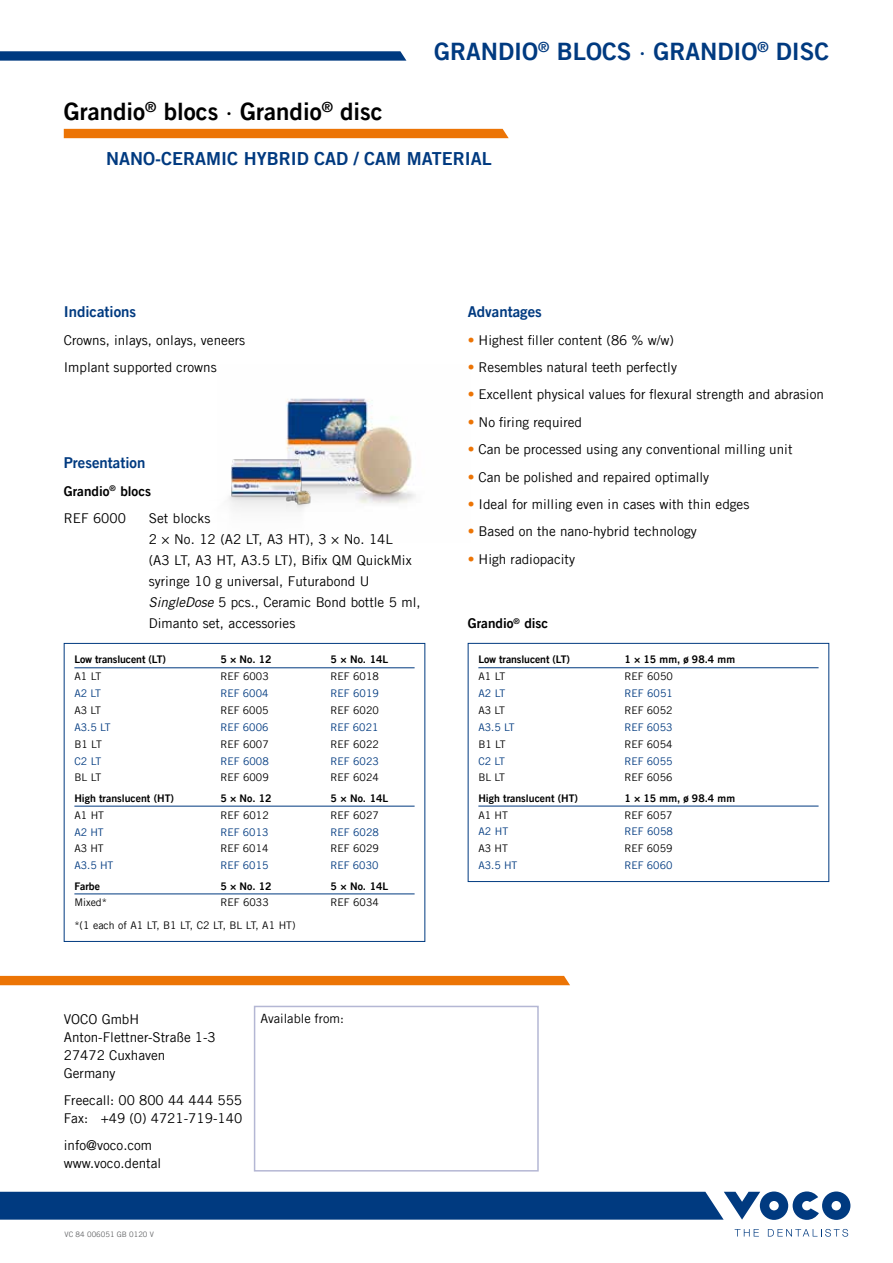
<style>
.page{position:relative;width:893px;height:1263px;background:#fff}
.page>*{position:absolute;margin:0;border:0;box-sizing:border-box;transform-origin:0 0}
.t1{font:24px "Trade Gothic LT Com Bd 2";color:#003a80}
.t2{font:24px "Trade Gothic LT Com Bd 2";color:#000}
.t3{font:18px "Trade Gothic LT Com Bd 2";color:#003a80}
.t4{font:15px "Trade Gothic LT Com Bd 2";color:#003a80}
.t5{font:13.5px/18px "Trade Gothic LT Com";color:#000}
.t6{font:13.5px "Trade Gothic LT Com Bd 2";color:#000}
.t7{font:12.75px "Trade Gothic LT Com";color:#000}
.t8{font:10.5px "Trade Gothic LT Com";color:#000}
.t9{font:10.5px "Trade Gothic LT Com";color:#003a80}
.t10{font:10.5px "Trade Gothic LT Com Bd 2";color:#000}
.t11{font:7.5px "Trade Gothic LT Com";color:#646567}
.s1{font-family:"Trade Gothic LT Com"}
.s2{font-style:italic}
.s3{color:#ec7405}
</style>
<div class="page">
<svg style="left:0;top:1191px;width:850px;height:29px;background:#1b4f8d"></svg>
<svg style="left:735px;top:1229px;width:24px;height:7px"></svg>
<svg style="left:768px;top:1229px;width:80px;height:8px"></svg>
<svg style="left:0;top:51px;width:406px;height:10px;background:#114788"></svg>
<img style="left:286px;top:398px;width:130px;height:106px">
<img style="left:228px;top:446px;width:118px;height:66px">
<div style="left:468px;top:643px;width:361px;height:239px;border:1px solid #003a80"></div>
<hr style="left:478px;top:667px;width:341px;height:1px;background:#003a80">
<hr style="left:478px;top:806px;width:341px;height:1px;background:#003a80">
<div style="left:0;top:976px;width:570px;height:9px;background:#ec7405"></div>
<div style="left:254px;top:1006px;width:285px;height:165px;border:2px solid #b4b7d4"></div>
<div style="left:64px;top:129px;width:445px;height:9px;background:#ec7405"></div>
<div style="left:64px;top:643px;width:361px;height:299px;border:1px solid #003a80"></div>
<hr style="left:74px;top:667px;width:341px;height:1px;background:#003a80">
<hr style="left:74px;top:806px;width:341px;height:1px;background:#003a80">
<hr style="left:74px;top:893px;width:341px;height:1px;background:#003a80">
<h1 class="t1" style="left:434px;top:37px;width:397px">Grandio<sup>®</sup> blocs <span class="s1">·</span> Grandio<sup>®</sup> disc</h1>
<h1 class="t2" style="left:64px;top:97px;width:321px">Grandio<sup>®</sup> blocs <span class="s1">·</span> Grandio<sup>®</sup> disc</h1>
<h2 class="t3" style="left:64px;top:147px;width:29px">N</h2>
<h2 class="t3" style="left:119px;top:147px;width:207px">ano-ceram ic hybrid CAD</h2>
<h2 class="t3" style="left:354px;top:147px;width:139px">/ CAM Material</h2>
<p class="t4" style="left:64px;top:303px;width:74px">I ndications</p>
<p class="t5" style="left:64px;top:326px;width:183px;line-height:27.5px">Crowns, inlays, onlays, veneers<br>Implant supported crowns</p>
<p class="t4" style="left:64px;top:454px;width:83px">Presentation</p>
<p class="t6" style="left:64px;top:482px;width:89px">Grandio<sup>®</sup> blocs</p>
<p class="t5" style="left:64px;top:509px;width:64px">REF 6000</p>
<p class="t5" style="left:149px;top:508px;width:273px;line-height:21px">Set blocks<br>2 × No. 12 (A2 LT, A3 HT), 3 × No. 14L<br>(A3 LT, A3 HT, A3.5 LT), Bifix QM QuickMix syringe 10 g universal, Futurabond U<br><span class="s2">SingleDose</span> 5 pcs., Ceramic Bond bottle 5 ml,<br>Dimanto set, accessories</p>
<p class="t10" style="left:74px;top:653px;width:93px">Low translucent (LT)</p>
<p class="t8" style="left:74px;top:670px;width:29px">A1 LT</p>
<p class="t9" style="left:74px;top:687px;width:28px">A2 LT</p>
<p class="t8" style="left:74px;top:704px;width:28px">A3 LT</p>
<p class="t9" style="left:74px;top:721px;width:38px">A3.5 LT</p>
<p class="t8" style="left:74px;top:738px;width:29px">B1 LT</p>
<p class="t9" style="left:74px;top:754px;width:29px">C2 LT</p>
<p class="t8" style="left:74px;top:771px;width:29px">BL LT</p>
<p class="t10" style="left:74px;top:791px;width:101px">High translucent (HT)</p>
<p class="t8" style="left:74px;top:808px;width:31px">A1 HT</p>
<p class="t9" style="left:74px;top:825px;width:31px">A2 HT</p>
<p class="t8" style="left:74px;top:842px;width:31px">A3 HT</p>
<p class="t9" style="left:74px;top:859px;width:41px">A3.5 HT</p>
<p class="t10" style="left:74px;top:879px;width:27px">Farbe</p>
<p class="t8" style="left:74px;top:896px;width:34px">Mixed*</p>
<p class="t10" style="left:220px;top:653px;width:53px">5 × No. 12</p>
<p class="t8" style="left:220px;top:670px;width:50px">REF 6003</p>
<p class="t9" style="left:220px;top:687px;width:50px">REF 6004</p>
<p class="t8" style="left:220px;top:704px;width:50px">REF 6005</p>
<p class="t9" style="left:220px;top:721px;width:50px">REF 6006</p>
<p class="t8" style="left:220px;top:738px;width:50px">REF 6007</p>
<p class="t9" style="left:220px;top:754px;width:50px">REF 6008</p>
<p class="t8" style="left:220px;top:771px;width:50px">REF 6009</p>
<p class="t10" style="left:220px;top:791px;width:53px">5 × No. 12</p>
<p class="t8" style="left:220px;top:808px;width:50px">REF 6012</p>
<p class="t9" style="left:220px;top:825px;width:50px">REF 6013</p>
<p class="t8" style="left:220px;top:842px;width:50px">REF 6014</p>
<p class="t9" style="left:220px;top:859px;width:50px">REF 6015</p>
<p class="t10" style="left:220px;top:879px;width:53px">5 × No. 12</p>
<p class="t8" style="left:220px;top:896px;width:50px">REF 6033</p>
<p class="t8" style="left:74px;top:919px;width:223px">*(1 each of A1 LT, B1 LT, C2 LT, BL LT, A1 HT)</p>
<p class="t10" style="left:330px;top:653px;width:58px">5 × No. 14L</p>
<p class="t8" style="left:330px;top:670px;width:50px">REF 6018</p>
<p class="t9" style="left:330px;top:687px;width:50px">REF 6019</p>
<p class="t8" style="left:330px;top:704px;width:50px">REF 6020</p>
<p class="t9" style="left:330px;top:721px;width:50px">REF 6021</p>
<p class="t8" style="left:330px;top:738px;width:50px">REF 6022</p>
<p class="t9" style="left:330px;top:754px;width:50px">REF 6023</p>
<p class="t8" style="left:330px;top:771px;width:50px">REF 6024</p>
<p class="t10" style="left:330px;top:791px;width:58px">5 × No. 14L</p>
<p class="t8" style="left:330px;top:808px;width:50px">REF 6027</p>
<p class="t9" style="left:330px;top:825px;width:50px">REF 6028</p>
<p class="t8" style="left:330px;top:842px;width:50px">REF 6029</p>
<p class="t9" style="left:330px;top:859px;width:50px">REF 6030</p>
<p class="t10" style="left:330px;top:879px;width:58px">5 × No. 14L</p>
<p class="t8" style="left:330px;top:896px;width:50px">REF 6034</p>
<p class="t5" style="left:64px;top:1009px;width:154px">VOCO GmbH<br>Anton-Flettner-Straße 1-3<br>27472 Cuxhaven<br>Germany</p>
<p class="t5" style="left:64px;top:1090px;width:180px">Freecall: 00 800 44 444 555<br>Fax: +49 (0) 4721-719-140</p>
<p class="t5" style="left:64px;top:1135px;width:99px">info@voco.com www.voco.dental</p>
<p class="t7" style="left:261px;top:1010px;width:85px">Available from:</p>
<p class="t11" style="left:65px;top:1229px;width:91px">VC 84 006051 GB 0120 V</p>
<p class="t4" style="left:468px;top:303px;width:76px">Advantages</p>
<p class="t5" style="left:468px;top:331px;width:208px"><span class="s3">•</span> Highest filler content (86 % w/w)</p>
<p class="t5" style="left:468px;top:358px;width:211px"><span class="s3">•</span> Resembles natural teeth perfectly</p>
<p class="t5" style="left:468px;top:385px;width:358px"><span class="s3">•</span> Excellent physical values for flexural strength and abrasion</p>
<p class="t5" style="left:468px;top:413px;width:116px"><span class="s3">•</span> No firing required</p>
<p class="t5" style="left:468px;top:440px;width:326px"><span class="s3">•</span> Can be processed using any conventional milling unit</p>
<p class="t5" style="left:468px;top:468px;width:243px"><span class="s3">•</span> Can be polished and repaired optimally</p>
<p class="t5" style="left:468px;top:495px;width:283px"><span class="s3">•</span> Ideal for milling even in cases with thin edges</p>
<p class="t5" style="left:468px;top:522px;width:231px"><span class="s3">•</span> Based on the nano-hybrid technology</p>
<p class="t5" style="left:468px;top:550px;width:109px"><span class="s3">•</span> High radiopacity</p>
<p class="t6" style="left:468px;top:615px;width:82px">Grandio<sup>®</sup> disc</p>
<p class="t10" style="left:478px;top:653px;width:93px">Low translucent (LT)</p>
<p class="t8" style="left:478px;top:670px;width:29px">A1 LT</p>
<p class="t9" style="left:478px;top:687px;width:29px">A2 LT</p>
<p class="t8" style="left:478px;top:704px;width:28px">A3 LT</p>
<p class="t9" style="left:478px;top:721px;width:38px">A3.5 LT</p>
<p class="t8" style="left:478px;top:738px;width:29px">B1 LT</p>
<p class="t9" style="left:478px;top:754px;width:28px">C2 LT</p>
<p class="t8" style="left:478px;top:771px;width:28px">BL LT</p>
<p class="t10" style="left:478px;top:791px;width:101px">High translucent (HT)</p>
<p class="t8" style="left:478px;top:808px;width:31px">A1 HT</p>
<p class="t9" style="left:478px;top:825px;width:31px">A2 HT</p>
<p class="t8" style="left:478px;top:842px;width:31px">A3 HT</p>
<p class="t9" style="left:478px;top:859px;width:41px">A3.5 HT</p>
<p class="t10" style="left:624px;top:653px;width:112px">1 × 15 mm, ø 98.4 mm</p>
<p class="t8" style="left:624px;top:670px;width:50px">REF 6050</p>
<p class="t9" style="left:624px;top:687px;width:50px">REF 6051</p>
<p class="t8" style="left:624px;top:704px;width:50px">REF 6052</p>
<p class="t9" style="left:624px;top:721px;width:50px">REF 6053</p>
<p class="t8" style="left:624px;top:738px;width:50px">REF 6054</p>
<p class="t9" style="left:624px;top:754px;width:50px">REF 6055</p>
<p class="t8" style="left:624px;top:771px;width:50px">REF 6056</p>
<p class="t10" style="left:624px;top:791px;width:112px">1 × 15 mm, ø 98.4 mm</p>
<p class="t8" style="left:624px;top:808px;width:50px">REF 6057</p>
<p class="t9" style="left:624px;top:825px;width:50px">REF 6058</p>
<p class="t8" style="left:624px;top:842px;width:50px">REF 6059</p>
<p class="t9" style="left:624px;top:859px;width:50px">REF 6060</p>
</div>
